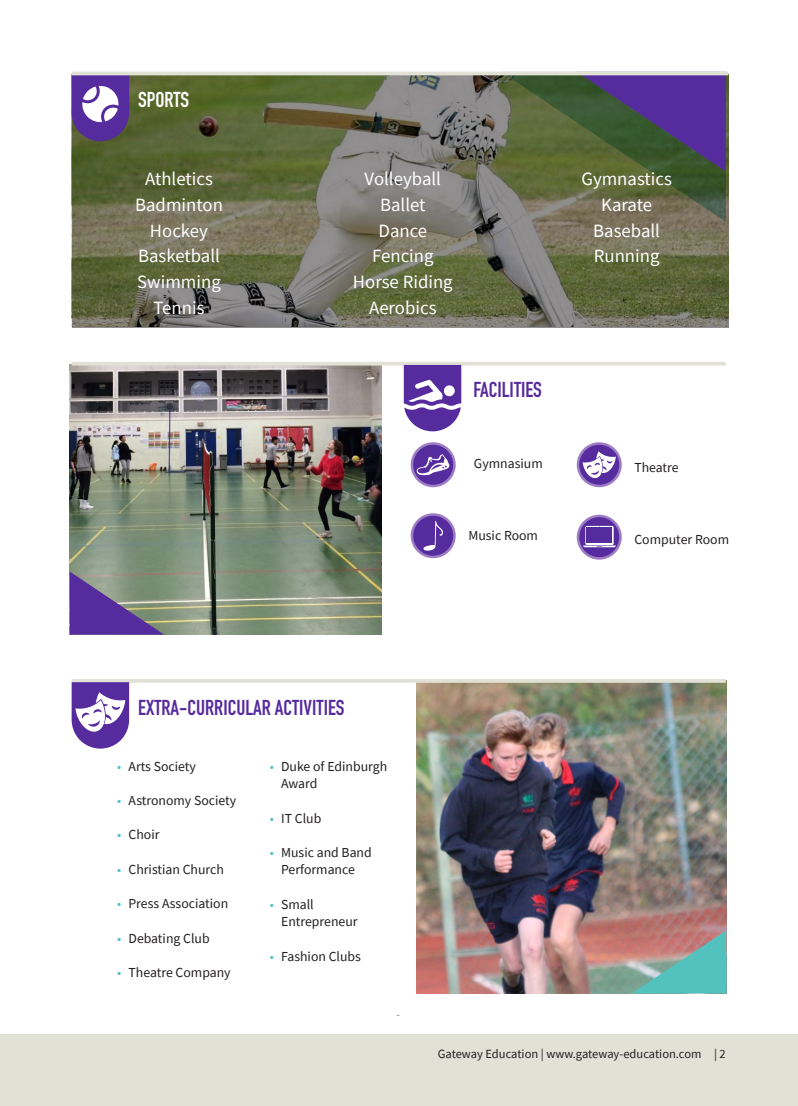
<style>
.page{position:relative;width:798px;height:1106px;background:#fff}
.page>*{position:absolute;margin:0;border:0;box-sizing:border-box;transform-origin:0 0}
.Din_Condensed_Bold_P{font:700 21.25px "DIN Condensed";color:#552b9d}
.Din_Condensed_Bold_P-2{font:700 21.25px "DIN Condensed";color:#fff}
.Bullets_2{font:18.75px "Source Sans Pro";color:#fff}
.Bullets_2-2{font:13.75px/17.5px "Source Sans Pro";color:#231f20}
.Tabs{font:13.75px "Source Sans Pro";color:#231f20}
.t1{font:12.5px "Source Sans Pro";color:#231f20}
.s1{color:#53c2bf}
</style>
<div class="page">
<div style="left:0;top:1034px;width:797px;height:72px;background:#e1e2d5"></div>
<img style="left:70px;top:365px;width:312px;height:269px">
<svg style="left:70px;top:571px;width:94px;height:63px;background:#70638e"></svg>
<svg style="left:72px;top:75px;width:656px;height:253px;background:#6c6f54"></svg>
<svg style="left:501px;top:75px;width:224px;height:147px;background:#585b52"></svg>
<svg style="left:72px;top:75px;width:57px;height:66px"></svg>
<img style="left:416px;top:680px;width:310px;height:313px">
<hr style="left:72px;top:679px;width:653px;height:4px;background:#e1e2d5">
<svg style="left:72px;top:682px;width:57px;height:66px"></svg>
<svg style="left:631px;top:930px;width:95px;height:63px;background:#85a6a2"></svg>
<hr style="left:72px;top:362px;width:653px;height:3px;background:#e1e2d5">
<svg style="left:400px;top:365px;width:63px;height:66px"></svg>
<hr style="left:72px;top:72px;width:656px;height:3px;background:#e1e2d5">
<svg style="left:577px;top:443px;width:43px;height:43px"></svg>
<div style="left:576px;top:442px;width:45px;height:45px;border:2px solid #9e7dc5;border-radius:50%"></div>
<svg style="left:577px;top:516px;width:43px;height:42px"></svg>
<div style="left:576px;top:514px;width:45px;height:45px;border:2px solid #9e7dc5;border-radius:50%"></div>
<svg style="left:412px;top:514px;width:42px;height:43px"></svg>
<div style="left:410px;top:513px;width:45px;height:45px;border:2px solid #9e7dc5;border-radius:50%"></div>
<svg style="left:412px;top:443px;width:42px;height:43px"></svg>
<div style="left:410px;top:442px;width:45px;height:45px;border:2px solid #9e7dc5;border-radius:50%"></div>
<svg style="left:416px;top:454px;width:34px;height:21px"></svg>
<svg style="left:582px;top:451px;width:33px;height:28px"></svg>
<svg style="left:583px;top:526px;width:32px;height:21px"></svg>
<div style="left:586px;top:527px;width:25px;height:16px;background:#552b9d"></div>
<svg style="left:422px;top:520px;width:21px;height:31px"></svg>
<p class="Din_Condensed_Bold_P-2" style="left:138px;top:85px;width:52px">SPORTS</p>
<p class="Bullets_2" style="left:145px;top:167px;width:69px">Athletics</p>
<p class="Bullets_2" style="left:135px;top:193px;width:89px">Badminton</p>
<p class="Bullets_2" style="left:150px;top:218px;width:60px">Hockey</p>
<p class="Bullets_2" style="left:138px;top:244px;width:83px">Basketball</p>
<p class="Bullets_2" style="left:137px;top:270px;width:85px">Swimming</p>
<p class="Bullets_2" style="left:153px;top:295px;width:53px">Tennis</p>
<p class="Bullets_2" style="left:364px;top:167px;width:78px">Volleyball</p>
<p class="Bullets_2" style="left:380px;top:193px;width:47px">Ballet</p>
<p class="Bullets_2" style="left:378px;top:218px;width:50px">Dance</p>
<p class="Bullets_2" style="left:372px;top:244px;width:63px">Fencing</p>
<p class="Bullets_2" style="left:353px;top:270px;width:101px">Horse Riding</p>
<p class="Bullets_2" style="left:369px;top:295px;width:69px">Aerobics</p>
<p class="Bullets_2" style="left:581px;top:167px;width:92px">Gymnastics</p>
<p class="Bullets_2" style="left:601px;top:193px;width:52px">Karate</p>
<p class="Bullets_2" style="left:593px;top:218px;width:68px">Baseball</p>
<p class="Bullets_2" style="left:593px;top:244px;width:67px">Running</p>
<p class="Din_Condensed_Bold_P" style="left:473px;top:375px;width:70px">FACILITIES</p>
<p class="Bullets_2-2" style="left:474px;top:454px;width:70px">Gymnasium</p>
<p class="Bullets_2-2" style="left:634px;top:458px;width:46px">Theatre</p>
<p class="Tabs" style="left:468px;top:527px;width:71px">Music Room</p>
<p class="Bullets_2-2" style="left:634px;top:531px;width:96px">Computer Room</p>
<p class="Din_Condensed_Bold_P" style="left:138px;top:692px;width:208px">EXTRA-CURRICULAR ACTIVITIES</p>
<p class="Bullets_2-2" style="left:117px;top:757px;width:80px"><span class="s1">•</span> Arts Society</p>
<p class="Bullets_2-2" style="left:117px;top:791px;width:121px"><span class="s1">•</span> Astronomy Society</p>
<p class="Bullets_2-2" style="left:117px;top:826px;width:44px"><span class="s1">•</span> Choir</p>
<p class="Bullets_2-2" style="left:117px;top:860px;width:108px"><span class="s1">•</span> Christian Church</p>
<p class="Bullets_2-2" style="left:117px;top:894px;width:112px"><span class="s1">•</span> Press Association</p>
<p class="Bullets_2-2" style="left:117px;top:929px;width:94px"><span class="s1">•</span> Debating Club</p>
<p class="Bullets_2-2" style="left:117px;top:963px;width:115px"><span class="s1">•</span> Theatre Company</p>
<p class="Bullets_2-2" style="left:281px;top:757px;width:108px;text-indent:-11px"><span class="s1">•</span> Duke of Edinburgh<br>Award</p>
<p class="Bullets_2-2" style="left:270px;top:809px;width:53px"><span class="s1">•</span> IT Club</p>
<p class="Bullets_2-2" style="left:270px;top:843px;width:103px;text-align:center"><span class="s1">•</span> Music and Band<br>Performance</p>
<p class="Bullets_2-2" style="left:281px;top:895px;width:78px;text-indent:-11px"><span class="s1">•</span> Small<br>Entrepreneur</p>
<p class="Bullets_2-2" style="left:270px;top:947px;width:93px"><span class="s1">•</span> Fashion Clubs</p>
<p class="t1" style="left:437px;top:1045px;width:289px">Gateway Education | www.gateway-education.com | 2</p>
</div>
